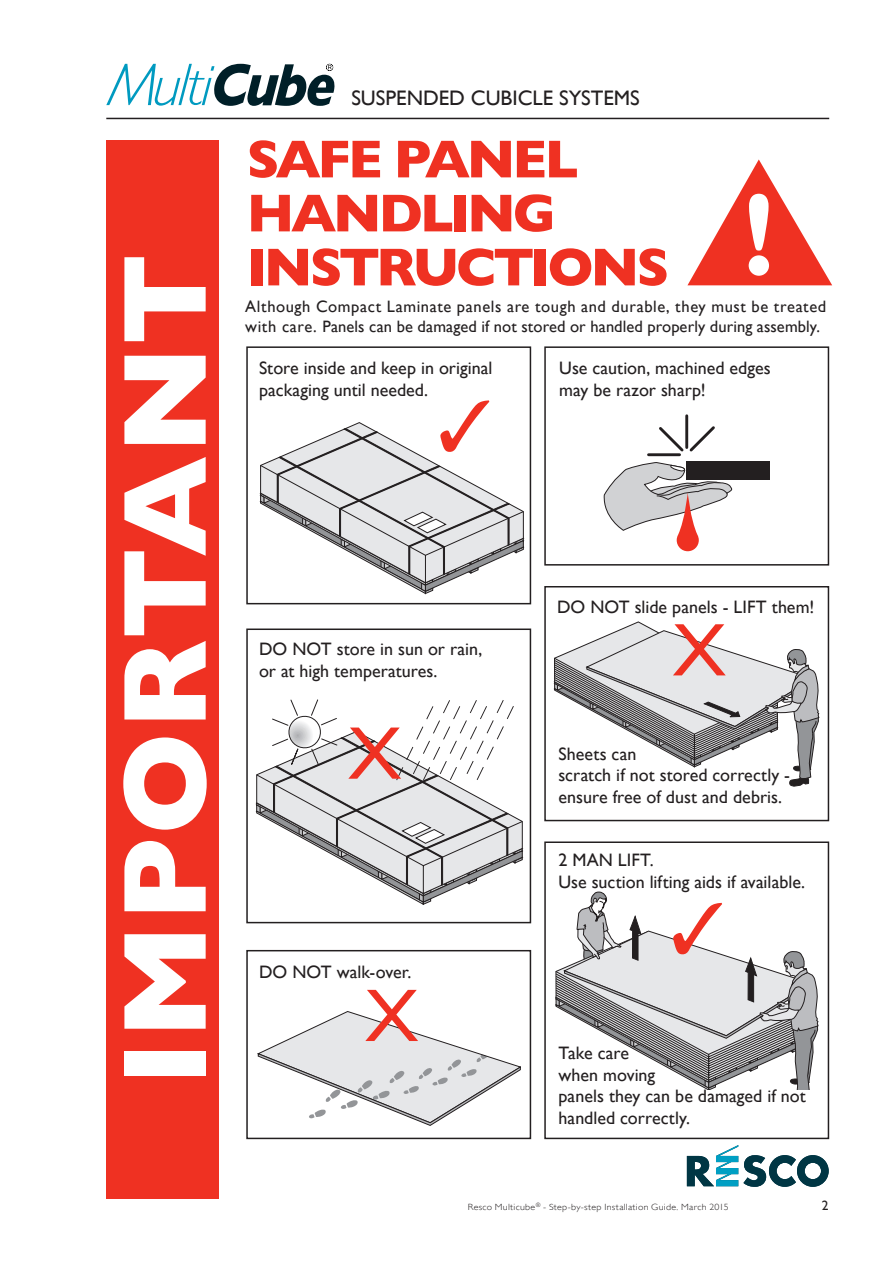
<style>
.page{position:relative;width:893px;height:1263px;background:#fff}
.page>*{position:absolute;margin:0;border:0;box-sizing:border-box;transform-origin:0 0}
.t1{font:700 120px "Gill Sans";letter-spacing:.02em;color:#fff}
.t2{font:700 54px/54px "Gill Sans";letter-spacing:-.06em;color:#ef3122}
.t3{font:21px "Gill Sans";color:#231f20}
.t4{font:18px/21.6px "Gill Sans";color:#231f20}
.Instructions{font:16.5px/19.8px "Gill Sans";letter-spacing:.025em;color:#231f20}
.t5{font:13.5px "Gill Sans";color:#231f20}
.t6{font:300 9px "Gill Sans";letter-spacing:.03em;color:#231f20;scale:1.1 1}
</style>
<div class="page">
<div style="left:106px;top:140px;width:113px;height:1059px;background:#ef3122"></div>
<div style="left:246px;top:346px;width:285px;height:258px;border:2px solid #231f20"></div>
<div style="left:544px;top:346px;width:285px;height:220px;border:2px solid #231f20"></div>
<div style="left:246px;top:628px;width:285px;height:295px;border:2px solid #231f20"></div>
<div style="left:544px;top:586px;width:285px;height:235px;border:2px solid #231f20"></div>
<div style="left:246px;top:950px;width:285px;height:189px;border:2px solid #231f20"></div>
<div style="left:544px;top:841px;width:285px;height:298px;border:2px solid #231f20"></div>
<svg style="left:687px;top:159px;width:145px;height:126px"></svg>
<svg style="left:258px;top:990px;width:263px;height:136px"></svg>
<svg style="left:256px;top:699px;width:267px;height:206px"></svg>
<svg style="left:554px;top:622px;width:265px;height:164px"></svg>
<div style="left:686px;top:461px;width:84px;height:18px;background:#231f20"></div>
<svg style="left:604px;top:414px;width:128px;height:137px"></svg>
<svg style="left:687px;top:1145px;width:142px;height:42px"></svg>
<hr style="left:106px;top:118px;width:723px;height:1px;background:#231f20">
<svg style="left:106px;top:64px;width:228px;height:42px"></svg>
<svg style="left:260px;top:422px;width:264px;height:172px"></svg>
<svg style="left:556px;top:891px;width:262px;height:198px"></svg>
<p class="t1" style="left:95px;top:1086px;width:835px;rotate:-90deg">IMPORTANT</p>
<p class="t3" style="left:351px;top:86px;width:290px">SUSPENDED CUBICLE SYSTEMS</p>
<p class="t2" style="left:247px;top:132px;width:424px">SAFE PANEL<br>HANDLING<br>INSTRUCTIONS</p>
<p class="Instructions" style="left:245px;top:296px;width:583px">Although Compact Laminate panels are tough and durable, they must be treated with care. Panels can be damaged if not stored or handled properly during assembly.</p>
<p class="t4" style="left:259px;top:357px;width:235px">Store inside and keep in original packaging until needed.</p>
<p class="t4" style="left:559px;top:357px;width:213px">Use caution, machined edges may be razor sharp!</p>
<p class="t4" style="left:259px;top:638px;width:225px">DO NOT store in sun or rain, or at high temperatures.</p>
<p class="t4" style="left:259px;top:961px;width:154px">DO NOT walk-over.</p>
<p class="t4" style="left:557px;top:595px;width:259px">DO NOT slide panels - LIFT them!</p>
<p class="t4" style="left:558px;top:743px;width:233px">Sheets can<br>scratch if not stored correctly - ensure free of dust and debris.</p>
<p class="t4" style="left:558px;top:849px;width:248px">2 MAN LIFT.<br>Use suction lifting aids if available.</p>
<p class="t4" style="left:558px;top:1042px;width:249px">Take care<br>when moving<br>panels they can be damaged if not handled correctly.</p>
<p class="t6" style="left:468px;top:1199px;width:239px">Resco Multicube<sup>®</sup> - Step-by-step Installation Guide. March 2015</p>
<p class="t5" style="left:822px;top:1197px;width:8px">2</p>
</div>
